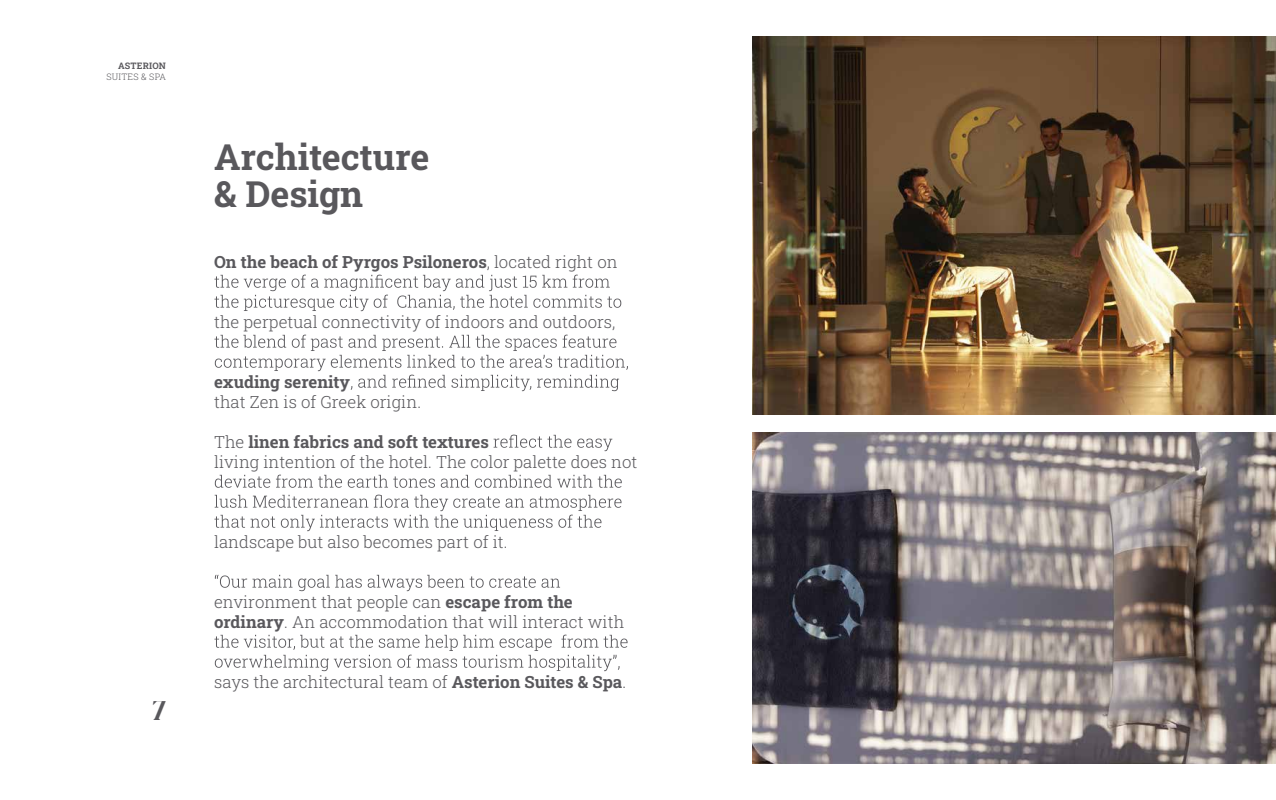
<style>
.page{position:relative;width:1276px;height:800px;background:#fff}
.page>*{position:absolute;margin:0;border:0;box-sizing:border-box;transform-origin:0 0}
.t1{font:700 36px/36.8px "Roboto Slab";color:#59585c}
.t2{font:700 27px "Voyage";color:#59585c}
.t3{font:300 16.8px/20px "Roboto Slab";color:#59585c}
.t4{font:700 16.8px "Roboto Slab";color:#59585c}
.t5{font:300 9px "Roboto Slab";letter-spacing:.02em;color:#59585c}
.t6{font:700 9px "Roboto Slab";letter-spacing:.02em;color:#59585c}
.s1{font-weight:300}
.s2{font-weight:700}
</style>
<div class="page">
<svg style="left:214px;top:275px;width:407px;height:36px"></svg>
<svg style="left:214px;top:335px;width:414px;height:56px"></svg>
<svg style="left:493px;top:435px;width:119px;height:16px"></svg>
<svg style="left:215px;top:475px;width:407px;height:13px"></svg>
<svg style="left:214px;top:495px;width:407px;height:36px"></svg>
<svg style="left:215px;top:575px;width:345px;height:16px"></svg>
<svg style="left:214px;top:635px;width:413px;height:36px"></svg>
<img style="left:752px;top:36px;width:524px;height:379px">
<img style="left:752px;top:432px;width:524px;height:332px">
<p class="t6" style="left:118px;top:60px;width:49px">ASTERION</p>
<p class="t5" style="left:107px;top:71px;width:61px">SUITES &amp; SPA</p>
<h2 class="t2" style="left:153px;top:694px;width:15px">7</h2>
<h1 class="t1" style="left:214px;top:137px;width:217px">Architecture &amp; Design</h1>
<p class="t4" style="left:214px;top:250px;width:405px">On the beach of Pyrgos Psiloneros<span class="s1">, located right on</span></p>
<p class="t3" style="left:214px;top:311px;width:403px">the perpetual connectivity of indoors and outdoors,</p>
<p class="t4" style="left:214px;top:370px;width:138px">exuding serenity</p>
<p class="t3" style="left:214px;top:391px;width:209px">that Zen is of Greek origin.</p>
<p class="t3" style="left:214px;top:431px;width:425px">The <span class="s2">linen fabrics and soft textures<br></span>living intention of the hotel. The color palette does not</p>
<p class="t3" style="left:214px;top:531px;width:295px">landscape but also becomes part of it.</p>
<p class="t3" style="left:214px;top:591px;width:412px">environment that people can <span class="s2">escape from the ordinary</span>. An accommodation that will interact with</p>
<p class="t3" style="left:214px;top:671px;width:414px">says the architectural team of <span class="s2">Asterion Suites &amp; Spa</span>.</p>
</div>
